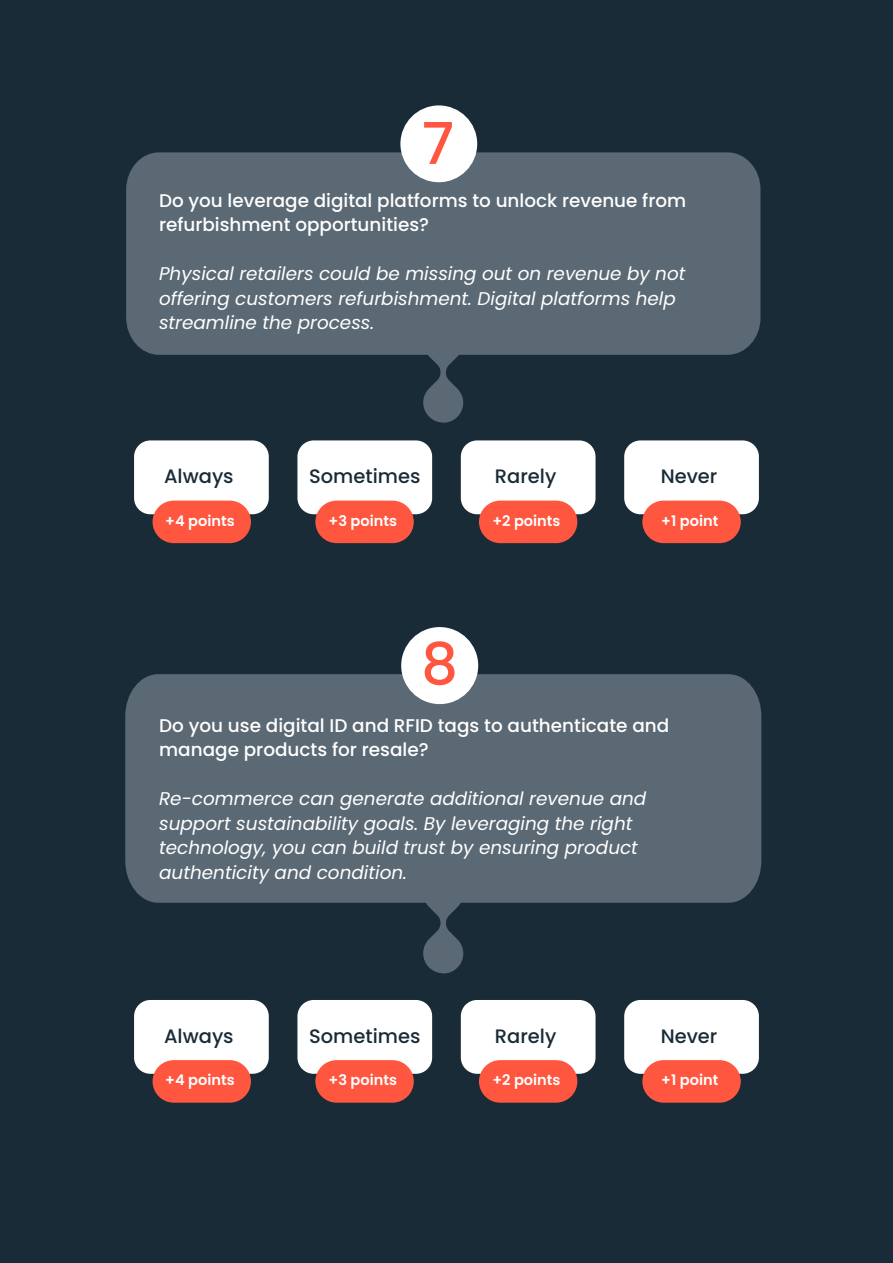
<style>
.page{position:relative;width:893px;height:1263px;background:#192b37}
.page>*{position:absolute;margin:0;border:0;box-sizing:border-box;transform-origin:0 0}
.t1{font:500 57.75px "Dava Sans";color:#ff5640}
.t2{font:500 57.6px "Dava Sans";color:#ff5640}
.t3{font:500 19.5px "Dava Sans";color:#192b37}
.t4{font:italic 18.45px/24.6px "Dava Sans";color:#fff}
.t5{font:500 18.45px/24.6px "Dava Sans";color:#fff}
.t6{font:italic 18.3px/24.5px "Dava Sans";color:#fff}
.t7{font:500 18.3px/24.5px "Dava Sans";color:#fff}
.t8{font:700 14.55px "Dava Sans";color:#fff}
</style>
<div class="page">
<div style="left:134px;top:440px;width:135px;height:74px;background:#fff;border-radius:16px"></div>
<div style="left:297px;top:440px;width:135px;height:74px;background:#fff;border-radius:16px"></div>
<div style="left:461px;top:440px;width:134px;height:74px;background:#fff;border-radius:16px"></div>
<div style="left:624px;top:440px;width:135px;height:74px;background:#fff;border-radius:16px"></div>
<div style="left:153px;top:501px;width:98px;height:42px;background:#ff5640;border-radius:21px"></div>
<div style="left:315px;top:501px;width:99px;height:42px;background:#ff5640;border-radius:21px"></div>
<div style="left:479px;top:501px;width:98px;height:42px;background:#ff5640;border-radius:21px"></div>
<div style="left:642px;top:501px;width:99px;height:42px;background:#ff5640;border-radius:21px"></div>
<div style="left:134px;top:1000px;width:135px;height:74px;background:#fff;border-radius:16px"></div>
<div style="left:297px;top:1000px;width:135px;height:74px;background:#fff;border-radius:16px"></div>
<div style="left:461px;top:1000px;width:134px;height:74px;background:#fff;border-radius:16px"></div>
<div style="left:624px;top:1000px;width:135px;height:74px;background:#fff;border-radius:16px"></div>
<div style="left:153px;top:1060px;width:98px;height:43px;background:#ff5640;border-radius:21px"></div>
<div style="left:315px;top:1060px;width:99px;height:43px;background:#ff5640;border-radius:21px"></div>
<div style="left:479px;top:1060px;width:98px;height:43px;background:#ff5640;border-radius:21px"></div>
<div style="left:642px;top:1060px;width:99px;height:43px;background:#ff5640;border-radius:21px"></div>
<svg style="left:423px;top:355px;width:40px;height:68px"></svg>
<div style="left:126px;top:152px;width:634px;height:203px;background:#5b6974"></div>
<div style="left:400px;top:105px;width:77px;height:77px;background:#fff;border-radius:50%"></div>
<svg style="left:423px;top:903px;width:40px;height:70px"></svg>
<div style="left:125px;top:674px;width:636px;height:229px;background:#5b6974"></div>
<div style="left:401px;top:627px;width:77px;height:77px;background:#fff;border-radius:50%"></div>
<h2 class="t2" style="left:422px;top:107px;width:34px">7</h2>
<p class="t7" style="left:159px;top:188px;width:529px">Do you leverage digital platforms to unlock revenue from refurbishment opportunities?</p>
<p class="t6" style="left:159px;top:261px;width:528px">Physical retailers could be missing out on revenue by not offering customers refurbishment. Digital platforms help streamline the process.</p>
<p class="t3" style="left:164px;top:464px;width:71px">Always</p>
<p class="t3" style="left:309px;top:464px;width:113px">Sometimes</p>
<p class="t3" style="left:495px;top:464px;width:63px">Rarely</p>
<p class="t3" style="left:661px;top:464px;width:58px">Never</p>
<p class="t8" style="left:165px;top:511px;width:71px">+4 points</p>
<p class="t8" style="left:329px;top:511px;width:70px">+3 points</p>
<p class="t8" style="left:492px;top:511px;width:70px">+2 points</p>
<p class="t8" style="left:661px;top:511px;width:59px">+1 point</p>
<h1 class="t1" style="left:421px;top:627px;width:38px">8</h1>
<p class="t5" style="left:159px;top:713px;width:512px">Do you use digital ID and RFID tags to authenticate and manage products for resale?</p>
<p class="t4" style="left:159px;top:786px;width:489px">Re-commerce can generate additional revenue and support sustainability goals. By leveraging the right technology, you can build trust by ensuring product authenticity and condition.</p>
<p class="t3" style="left:164px;top:1023px;width:71px">Always</p>
<p class="t3" style="left:309px;top:1023px;width:113px">Sometimes</p>
<p class="t3" style="left:495px;top:1023px;width:63px">Rarely</p>
<p class="t3" style="left:661px;top:1023px;width:58px">Never</p>
<p class="t8" style="left:165px;top:1070px;width:71px">+4 points</p>
<p class="t8" style="left:329px;top:1070px;width:70px">+3 points</p>
<p class="t8" style="left:492px;top:1070px;width:70px">+2 points</p>
<p class="t8" style="left:661px;top:1070px;width:59px">+1 point</p>
</div>
